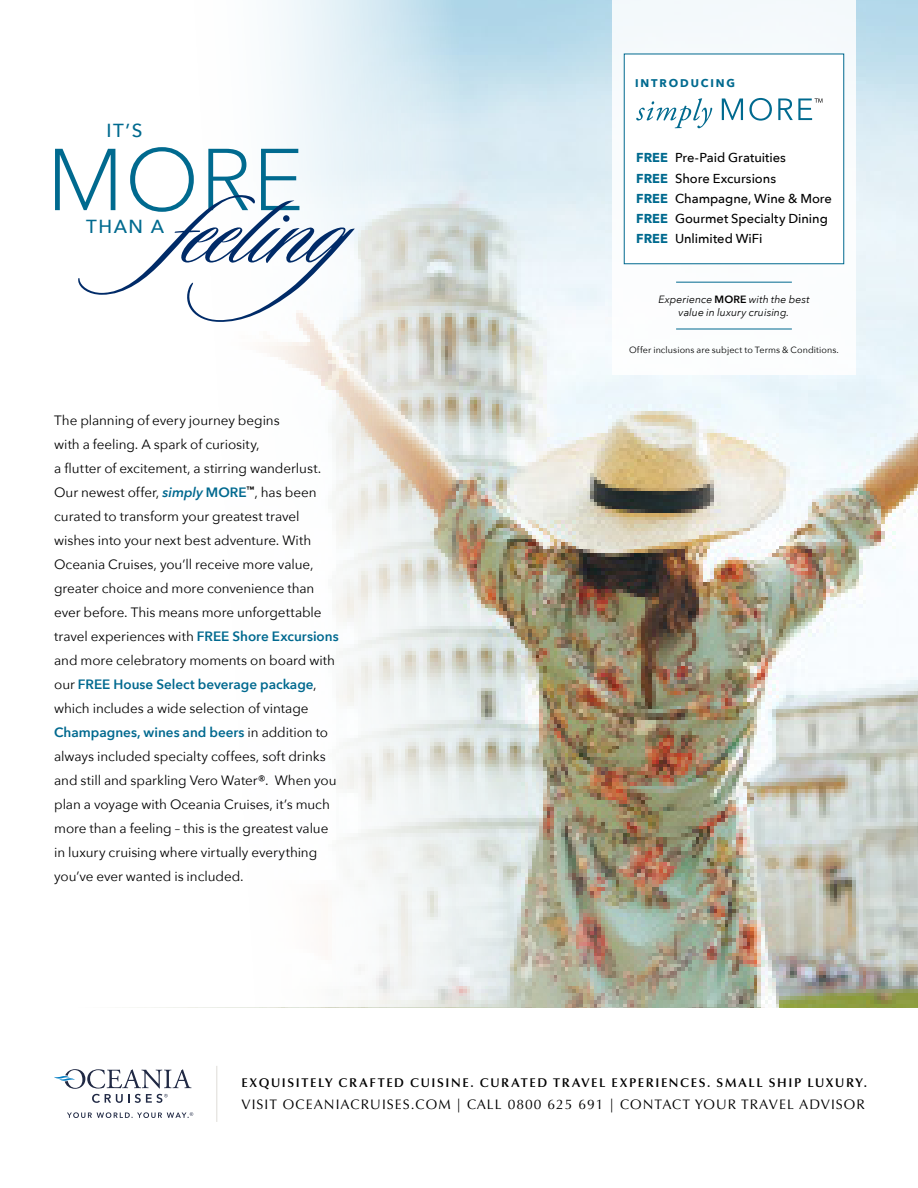
<style>
.page{position:relative;width:918px;height:1188px;background:#fff}
.page>*{position:absolute;margin:0;border:0;box-sizing:border-box;transform-origin:0 0}
.t1{font:115.5px "Sloop Script Three";color:#002b68}
.t2{font:300 86.7px "Avenir Next LT Pro";color:#006a8f}
.t3{font:500 18.9px "Avenir Next";letter-spacing:.085em;color:#006a8f}
.t4{font:13.8px "Optima LT Pro";letter-spacing:.075em;color:#000}
.t5{font:13.5px/24px "Avenir Next";letter-spacing:-.005em;color:#000}
.t6{font:500 12.9px/20.1px "Avenir Next";color:#000}
.t7{font:600 12.75px "Optima LT Pro";letter-spacing:.125em;color:#000}
.t8{font:700 11.1px "Avenir Next";letter-spacing:.165em;color:#006a8f}
.t9{font:italic 10.5px/13.5px "Avenir Next";letter-spacing:.005em;color:#000;text-align:center}
.t10{font:9px "Avenir Next";letter-spacing:.01em;color:#000}
.s1{font-family:"Sloop Script One"}
.s2{font-weight:600;font-style:italic;color:#00698f}
.s3{font-weight:600;color:#00698f}
.s4{font-weight:700;color:#006a8f}
.s5{font-weight:600;font-style:normal}
</style>
<div class="page">
<img style="left:599px;top:0;width:319px;height:1007px">
<svg style="left:266px;top:0;width:333px;height:1007px"></svg>
<div style="left:612px;top:0;width:244px;height:374px;background:#fff"></div>
<hr style="left:676px;top:329px;width:116px;height:1px;background:#00698f">
<hr style="left:676px;top:282px;width:116px;height:1px;background:#00698f">
<svg style="left:636px;top:98px;width:76px;height:30px"></svg>
<svg style="left:722px;top:98px;width:21px;height:22px"></svg>
<svg style="left:749px;top:98px;width:23px;height:23px"></svg>
<svg style="left:778px;top:98px;width:44px;height:22px"></svg>
<svg style="left:67px;top:1112px;width:126px;height:6px"></svg>
<svg style="left:54px;top:1069px;width:138px;height:34px"></svg>
<hr style="left:216px;top:1066px;width:1px;height:56px;background:#e2e0db">
<h3 class="t3" style="left:107px;top:114px;width:37px">IT’S</h3>
<h2 class="t2" style="left:47px;top:107px;width:259px">MORE</h2>
<h3 class="t3" style="left:86px;top:210px;width:80px">THAN A</h3>
<h1 class="t1" style="left:167px;top:169px;width:319px"><span class="s1">f</span>ee<span class="s1">li</span>ng</h1>
<p class="t5" style="left:54px;top:407px;width:286px">The planning of every journey begins<br>with a feeling. A spark of curiosity,<br>a flutter of excitement, a stirring wanderlust.<br>Our newest offer, <span class="s2">simply</span> <span class="s3">MORE</span><sup>™</sup>, has been curated to transform your greatest travel wishes into your next best adventure. With Oceania Cruises, you’ll receive more value, greater choice and more convenience than ever before. This means more unforgettable travel experiences with <span class="s3">FREE Shore Excursions </span>and more celebratory moments on board with our <span class="s3">FREE House Select beverage package</span>, which includes a wide selection of vintage <span class="s3">Champagnes, wines and beers</span> in addition to always included specialty coffees, soft drinks and still and sparkling Vero Water®. When you plan a voyage with Oceania Cruises, it’s much more than a feeling – this is the greatest value in luxury cruising where virtually everything you’ve ever wanted is included.</p>
<p class="t8" style="left:635px;top:73px;width:101px">INTRODUCING</p>
<p class="t6" style="left:636px;top:147px;width:197px"><span class="s4">FREE</span> Pre-Paid Gratuities<br><span class="s4">FREE</span> Shore Excursions<br><span class="s4">FREE</span> Champagne, Wine &amp; More<br><span class="s4">FREE</span> Gourmet Specialty Dining<br><span class="s4">FREE</span> Unlimited WiFi</p>
<p class="t9" style="left:658px;top:292px;width:153px">Experience <span class="s5">MORE</span> with the best value in luxury cruising.</p>
<p class="t10" style="left:629px;top:342px;width:211px">Offer inclusions are subject to Terms &amp; Conditions.</p>
<p class="t7" style="left:241px;top:1075px;width:627px">EXQUISITELY CRAFTED CUISINE. CURATED TRAVEL EXPERIENCES. SMALL SHIP LUXURY.</p>
<p class="t4" style="left:241px;top:1095px;width:625px">VISIT OCEANIACRUISES.COM | CALL 0800 625 691 | CONTACT YOUR TRAVEL ADVISOR</p>
</div>
